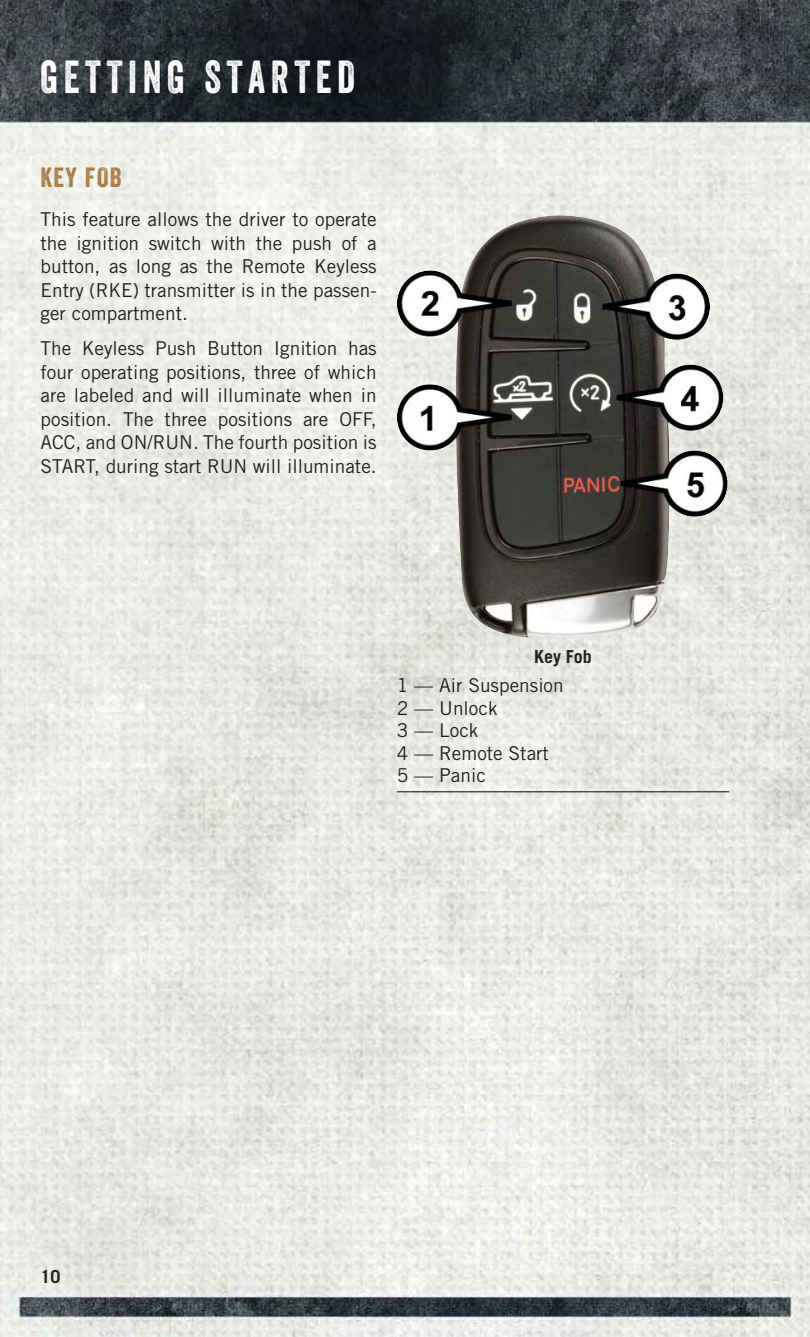
<style>
.page{position:relative;width:810px;height:1337px;background:#fff}
.page>*{position:absolute;margin:0;border:0;box-sizing:border-box;transform-origin:0 0}
.t1{font:45px "Veneer";letter-spacing:.14em;color:#fff;scale:.9 1}
.t2{font:27px "Veneer";letter-spacing:.05em;color:#a97b46}
.t3{font:19.12px/23.6px "Trade Gothic LT Std";color:#231f20;text-align:justify}
.t4{font:700 18px "Trade Gothic LT Std";color:#231f20}
</style>
<div class="page">
<img style="left:0;top:0;width:810px;height:1336px">
<img style="left:397px;top:215px;width:331px;height:423px">
<hr style="left:397px;top:791px;width:332px;height:1px;background:#231f20">
<h1 class="t1" style="left:40px;top:51px;width:351px">GETTING STARTED</h1>
<h2 class="t2" style="left:41px;top:161px;width:82px">KEY FOB</h2>
<p class="t3" style="left:41px;top:209px;width:338px">This feature allows the driver to operate the ignition switch with the push of a button, as long as the Remote Keyless Entry (RKE) transmitter is in the passen&shy;ger compartment.</p>
<p class="t3" style="left:41px;top:338px;width:338px">The Keyless Push Button Ignition has four operating positions, three of which are labeled and will illuminate when in position. The three positions are OFF, ACC, and ON/RUN. The fourth position is START, during start RUN will illuminate.</p>
<p class="t4" style="left:534px;top:650px;width:59px">Key Fob</p>
<p class="t3" style="left:397px;top:676px;width:168px;line-height:22.5px;text-align:left">1 — Air Suspension<br>2 — Unlock<br>3 — Lock<br>4 — Remote Start<br>5 — Panic</p>
<p class="t4" style="left:40px;top:1269px;width:21px">10</p>
</div>
